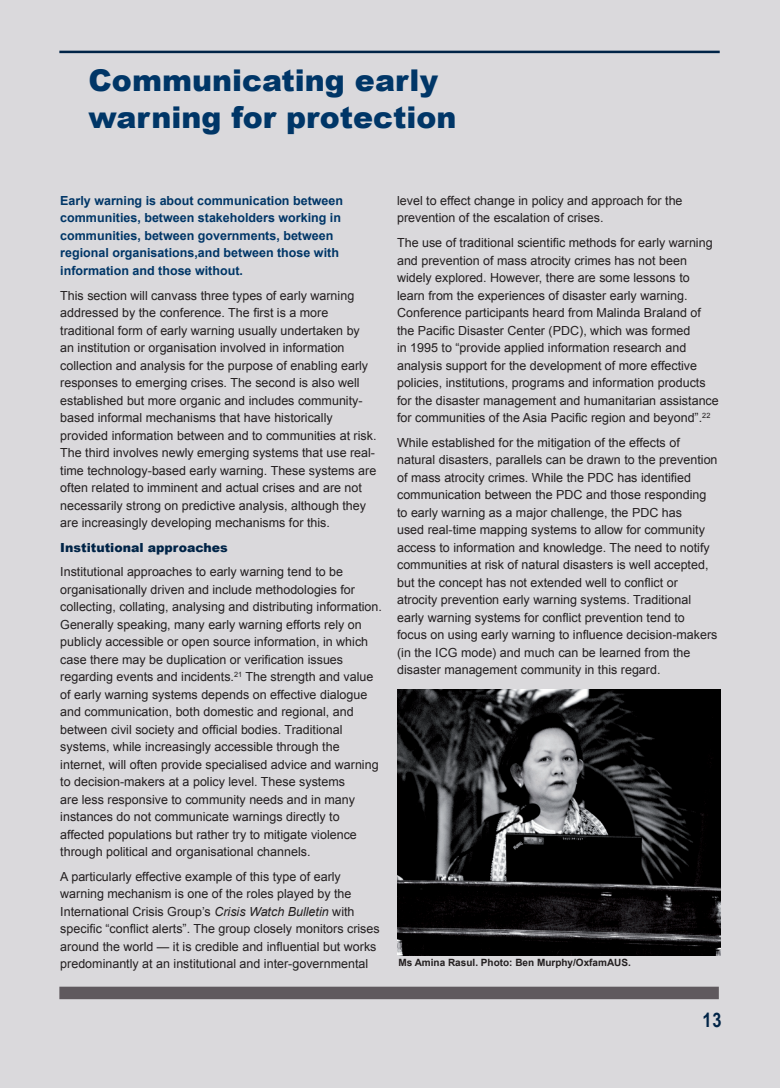
<style>
.page{position:relative;width:780px;height:1088px;background:#dad9dc}
.page>*{position:absolute;margin:0;border:0;box-sizing:border-box;transform-origin:0 0}
.t1{font:900 30px/37.5px "Arial";color:#003667}
.t2{font:700 20px "Arial Narrow";color:#002447}
.t3{font:12.5px/17.5px "Arial";color:#231f20}
.t4{font:700 12.5px/17.5px "Arial";color:#003667}
.t5{font:900 12.5px "Arial";color:#002447}
.t6{font:700 10px "Arial";color:#231f20}
.s1{font-style:italic}
</style>
<div class="page">
<hr style="left:59px;top:51px;width:660px;height:2px;background:#002447">
<div style="left:59px;top:987px;width:659px;height:12px;background:#5f595e"></div>
<img style="left:397px;top:689px;width:323px;height:266px">
<h1 class="t1" style="left:89px;top:60px;width:369px">Communicating early warning for protection</h1>
<p class="t4" style="left:60px;top:192px;width:284px">Early warning is about communication between communities, between stakeholders working in communities, between governments, between regional organisations,and between those with information and those without.</p>
<p class="t3" style="left:60px;top:286px;width:318px">This section will canvass three types of early warning addressed by the conference. The first is a more traditional form of early warning usually undertaken by an institution or organisation involved in information collection and analysis for the purpose of enabling early responses to emerging crises. The second is also well established but more organic and includes community&shy;based informal mechanisms that have historically provided information between and to communities at risk.<br>The third involves newly emerging systems that use real&shy;time technology-based early warning. These systems are often related to imminent and actual crises and are not necessarily strong on predictive analysis, although they are increasingly developing mechanisms for this.</p>
<p class="t5" style="left:60px;top:538px;width:169px">Institutional approaches</p>
<p class="t3" style="left:60px;top:563px;width:323px">Institutional approaches to early warning tend to be organisationally driven and include methodologies for collecting, collating, analysing and distributing information.<br>Generally speaking, many early warning efforts rely on publicly accessible or open source information, in which case there may be duplication or verification issues regarding events and incidents.<sup>21</sup> The strength and value of early warning systems depends on effective dialogue and communication, both domestic and regional, and between civil society and official bodies. Traditional systems, while increasingly accessible through the internet, will often provide specialised advice and warning to decision-makers at a policy level. These systems<br>are less responsive to community needs and in many instances do not communicate warnings directly to affected populations but rather try to mitigate violence through political and organisational channels.</p>
<p class="t3" style="left:60px;top:868px;width:321px">A particularly effective example of this type of early warning mechanism is one of the roles played by the International Crisis Group’s <span class="s1">Crisis Watch Bulletin</span> with specific “conflict alerts”. The group closely monitors crises around the world — it is credible and influential but works predominantly at an institutional and inter-governmental</p>
<p class="t3" style="left:397px;top:192px;width:287px">level to effect change in policy and approach for the prevention of the escalation of crises.</p>
<p class="t3" style="left:397px;top:234px;width:323px">The use of traditional scientific methods for early warning and prevention of mass atrocity crimes has not been widely explored. However, there are some lessons to learn from the experiences of disaster early warning.<br>Conference participants heard from Malinda Braland of the Pacific Disaster Center (PDC), which was formed<br>in 1995 to “provide applied information research and analysis support for the development of more effective policies, institutions, programs and information products for the disaster management and humanitarian assistance for communities of the Asia Pacific region and beyond”.<sup>22</sup></p>
<p class="t3" style="left:397px;top:434px;width:322px">While established for the mitigation of the effects of natural disasters, parallels can be drawn to the prevention of mass atrocity crimes. While the PDC has identified communication between the PDC and those responding to early warning as a major challenge, the PDC has<br>used real-time mapping systems to allow for community access to information and knowledge. The need to notify communities at risk of natural disasters is well accepted, but the concept has not extended well to conflict or atrocity prevention early warning systems. Traditional early warning systems for conflict prevention tend to focus on using early warning to influence decision-makers (in the ICG mode) and much can be learned from the disaster management community in this regard.</p>
<p class="t6" style="left:398px;top:955px;width:234px">Ms Amina Rasul. Photo: Ben Murphy/OxfamAUS.</p>
<h2 class="t2" style="left:702px;top:1004px;width:21px">13</h2>
<h2 class="t2" style="left:706px;top:1004px;width:21px">13</h2>
</div>
